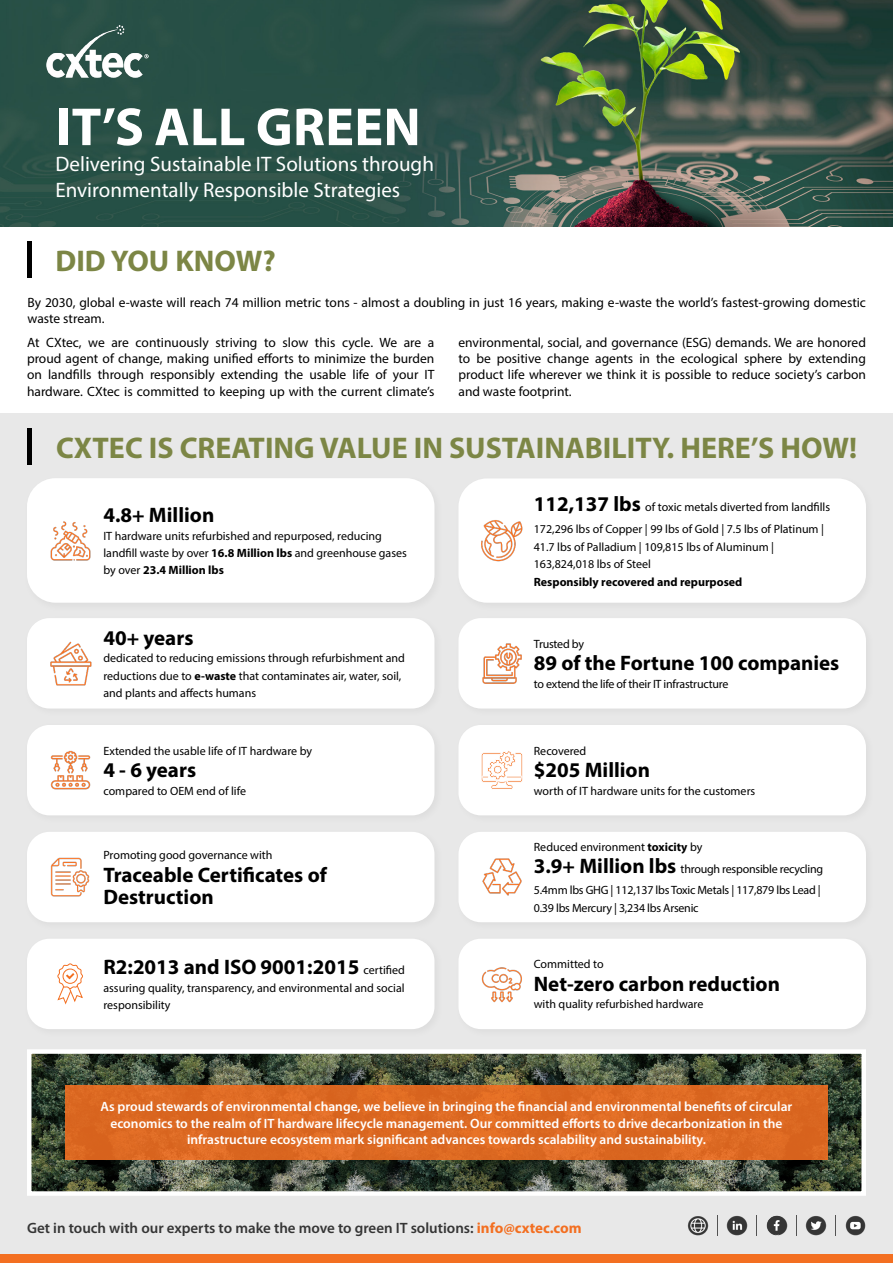
<style>
.page{position:relative;width:893px;height:1263px;background:#fff}
.page>*{position:absolute;margin:0;border:0;box-sizing:border-box;transform-origin:0 0}
.t1{font:700 54px "Myriad Pro";letter-spacing:.005em;color:#fff}
.t2{font:700 30px "Myriad Pro";color:#7c8645}
.t3{font:700 21px/22.5px "Myriad Pro";color:#000}
.t4{font:21px/25.2px "Myriad Pro";color:#fff}
.t5{font:600 15px "Myriad Pro";color:#353535}
.t6{font:13.5px/16.2px "Myriad Pro";color:#000;text-align:justify}
.t7{font:600 13.5px/16.2px "Myriad Pro";color:#fff;text-align:center}
.t8{font:12px/17.4px "Myriad Pro";color:#000}
.t9{font:12px/17.4px "Myriad Pro";letter-spacing:-.02em;color:#000}
.t10{font:700 12px "Myriad Pro";color:#000}
.s1{font-weight:700}
.s2{font-weight:400;font-size:12px}
.s3{font-weight:700;font-size:21px}
.s4{font-weight:700;color:#f36f21}
</style>
<div class="page">
<div style="left:0;top:414px;width:893px;height:849px;background:#e8e8e8"></div>
<img style="left:0;top:0;width:892px;height:226px">
<img style="left:46px;top:21px;width:103px;height:58px">
<div style="left:27px;top:242px;width:5px;height:36px;background:#000"></div>
<div style="left:0;top:1255px;width:893px;height:8px;background:#f36f21"></div>
<img style="left:32px;top:1054px;width:829px;height:137px">
<div style="left:27px;top:1049px;width:839px;height:147px;border:4px solid #fff"></div>
<div style="left:65px;top:1085px;width:763px;height:74px;background:#dc6922"></div>
<div style="left:27px;top:428px;width:5px;height:37px;background:#000"></div>
<div style="left:27px;top:478px;width:407px;height:125px;background:#fff;border-radius:28px"></div>
<img style="left:50px;top:521px;width:41px;height:40px">
<div style="left:27px;top:832px;width:407px;height:90px;background:#fff;border-radius:22px"></div>
<img style="left:50px;top:857px;width:40px;height:40px">
<div style="left:27px;top:725px;width:407px;height:90px;background:#fff;border-radius:22px"></div>
<img style="left:50px;top:750px;width:41px;height:40px">
<div style="left:27px;top:618px;width:407px;height:90px;background:#fff;border-radius:22px"></div>
<img style="left:50px;top:641px;width:42px;height:45px">
<div style="left:27px;top:939px;width:407px;height:90px;background:#fff;border-radius:22px"></div>
<img style="left:766px;top:1215px;width:21px;height:21px">
<img style="left:727px;top:1215px;width:20px;height:21px">
<img style="left:806px;top:1216px;width:21px;height:20px">
<img style="left:845px;top:1215px;width:21px;height:20px">
<svg style="left:796px;top:1215px;width:1px;height:21px"></svg>
<img style="left:687px;top:1216px;width:21px;height:20px">
<svg style="left:717px;top:1215px;width:1px;height:21px"></svg>
<div style="left:458px;top:832px;width:408px;height:90px;background:#fff;border-radius:22px"></div>
<div style="left:458px;top:478px;width:408px;height:125px;background:#fff;border-radius:29px"></div>
<div style="left:458px;top:939px;width:408px;height:90px;background:#fff;border-radius:22px"></div>
<div style="left:458px;top:618px;width:408px;height:90px;background:#fff;border-radius:22px"></div>
<div style="left:458px;top:725px;width:408px;height:90px;background:#fff;border-radius:22px"></div>
<img style="left:482px;top:858px;width:40px;height:38px">
<img style="left:481px;top:520px;width:41px;height:42px">
<img style="left:481px;top:967px;width:41px;height:36px">
<img style="left:482px;top:643px;width:40px;height:41px">
<svg style="left:481px;top:751px;width:42px;height:38px"></svg>
<div style="left:767px;top:1216px;width:19px;height:19px;background:#363636;border-radius:50%"></div>
<svg style="left:774px;top:1220px;width:5px;height:11px"></svg>
<svg style="left:57px;top:963px;width:26px;height:42px"></svg>
<h1 class="t1" style="left:56px;top:92px;width:366px">IT’S ALL GREEN</h1>
<h3 class="t4" style="left:56px;top:151px;width:380px">Delivering Sustainable IT Solutions through<br>Environmentally Responsible Strategies</h3>
<h2 class="t2" style="left:56px;top:242px;width:222px">DID YOU KNOW?</h2>
<p class="t6" style="left:28px;top:294px;width:840px">By 2030, global e-waste will reach 74 million metric tons - almost a doubling in just 16 years, making e-waste the world’s fastest-growing domestic waste stream.</p>
<p class="t6" style="left:27px;top:334px;width:409px">At CXtec, we are continuously striving to slow this cycle. We are a proud agent of change, making unified efforts to minimize the burden on landfills through responsibly extending the usable life of your IT hardware. CXtec is committed to keeping up with the current climate’s</p>
<p class="t6" style="left:458px;top:334px;width:409px">environmental, social, and governance (ESG) demands. We are honored to be positive change agents in the ecological sphere by extending product life wherever we think it is possible to reduce society’s carbon and waste footprint.</p>
<h2 class="t2" style="left:56px;top:428px;width:803px">CXTEC IS CREATING VALUE IN SUSTAINABILITY. HERE’S HOW!</h2>
<h3 class="t3" style="left:103px;top:503px;width:112px">4.8+ Million</h3>
<p class="t8" style="left:103px;top:527px;width:305px">IT hardware units refurbished and repurposed, reducing landfill waste by over <span class="s1">16.8 Million lbs</span> and greenhouse gases by over <span class="s1">23.4 Million lbs</span></p>
<h3 class="t3" style="left:103px;top:626px;width:92px">40+ years</h3>
<p class="t8" style="left:103px;top:649px;width:303px">dedicated to reducing emissions through refurbishment and reductions due to <span class="s1">e-waste</span> that contaminates air, water, soil, and plants and affects humans</p>
<p class="t8" style="left:103px;top:742px;width:210px">Extended the usable life of IT hardware by</p>
<h3 class="t3" style="left:103px;top:758px;width:94px">4 - 6 years</h3>
<p class="t8" style="left:103px;top:782px;width:144px">compared to OEM end of life</p>
<p class="t8" style="left:103px;top:846px;width:171px">Promoting good governance with</p>
<h3 class="t3" style="left:103px;top:862px;width:225px">Traceable Certificates of<br>Destruction</h3>
<h3 class="t3" style="left:103px;top:955px;width:303px">R2:2013 and ISO 9001:2015 <span class="s2">certified</span></h3>
<p class="t8" style="left:103px;top:979px;width:303px">assuring quality, transparency, and environmental and social responsibility</p>
<p class="t8" style="left:534px;top:498px;width:298px"><span class="s3">112,137 lbs</span> of toxic metals diverted from landfills</p>
<p class="t8" style="left:534px;top:520px;width:292px">172,296 lbs of Copper | 99 lbs of Gold | 7.5 lbs of Platinum |<br>41.7 lbs of Palladium | 109,815 lbs of Aluminum |<br>163,824,018 lbs of Steel</p>
<p class="t10" style="left:534px;top:574px;width:210px">Responsibly recovered and repurposed</p>
<p class="t9" style="left:534px;top:635px;width:52px">Trusted by</p>
<h3 class="t3" style="left:534px;top:651px;width:307px">89 of the Fortune 100 companies</h3>
<p class="t9" style="left:534px;top:675px;width:196px">to extend the life of their IT infrastructure</p>
<p class="t8" style="left:534px;top:742px;width:54px">Recovered</p>
<h3 class="t3" style="left:534px;top:758px;width:118px">$205 Million</h3>
<p class="t8" style="left:534px;top:782px;width:223px">worth of IT hardware units for the customers</p>
<p class="t9" style="left:534px;top:836px;width:291px;line-height:21.5px">Reduced environment <span class="s1">toxicity</span> by<br><span class="s3">3.9+ Million lbs</span> through responsible recycling</p>
<p class="t9" style="left:534px;top:881px;width:288px">5.4mm lbs GHG | 112,137 lbs Toxic Metals | 117,879 lbs Lead |<br>0.39 lbs Mercury | 3,234 lbs Arsenic</p>
<p class="t8" style="left:534px;top:955px;width:71px">Committed to</p>
<h3 class="t3" style="left:534px;top:972px;width:248px">Net-zero carbon reduction</h3>
<p class="t8" style="left:534px;top:995px;width:171px">with quality refurbished hardware</p>
<p class="t7" style="left:101px;top:1098px;width:693px">As proud stewards of environmental change, we believe in bringing the financial and environmental benefits of circular economics to the realm of IT hardware lifecycle management. Our committed efforts to drive decarbonization in the infrastructure ecosystem mark significant advances towards scalability and sustainability.</p>
<p class="t5" style="left:27px;top:1218px;width:556px">Get in touch with our experts to make the move to green IT solutions: <span class="s4">info@cxtec.com</span></p>
</div>
